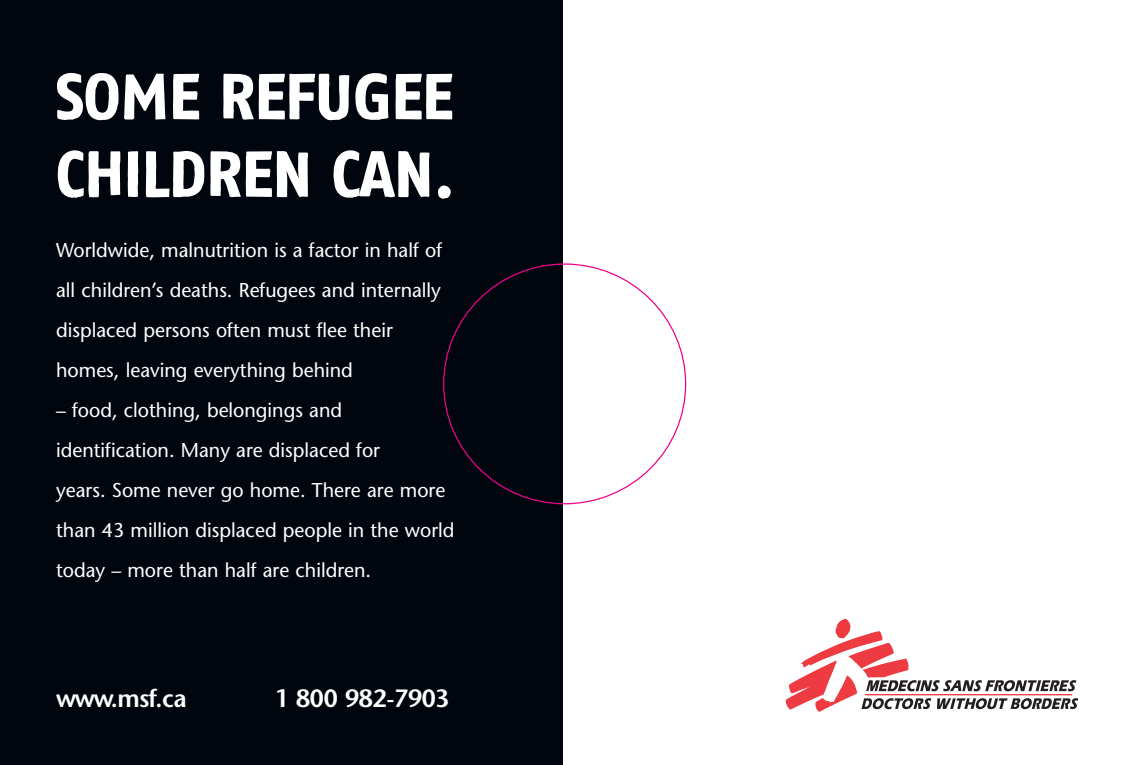
<style>
.page{position:relative;width:1125px;height:765px;background:#fff}
.page>*{position:absolute;margin:0;border:0;box-sizing:border-box;transform-origin:0 0}
.t1{font:65px/77.5px "Fago Rough Bold Lf";letter-spacing:-.01em;color:#fff}
.t2{font:600 25px "Stone Sans";letter-spacing:-.01em;color:#fff}
.t3{font:20px/40px "Stone Sans";color:#fff}
</style>
<div class="page">
<div style="left:0;top:0;width:562px;height:765px;background:#01060e"></div>
<svg style="left:786px;top:619px;width:292px;height:93px"></svg>
<h1 class="t1" style="left:56px;top:58px;width:402px">SOME REFUGEE<br>CHILDREN CAN.</h1>
<p class="t3" style="left:56px;top:232px;width:387px">Worldwide, malnutrition is a factor in half of all children’s deaths. Refugees and internally displaced persons often must flee their homes, leaving everything behind</p>
<p class="t3" style="left:56px;top:392px;width:400px">– food, clothing, belongings and identification. Many are displaced for<br>years. Some never go home. There are more than 43 million displaced people in the world today – more than half are children.</p>
<p class="t2" style="left:56px;top:688px;width:132px">www.msf.ca</p>
<p class="t2" style="left:275px;top:688px;width:176px">1 800 982-7903</p>
</div>
